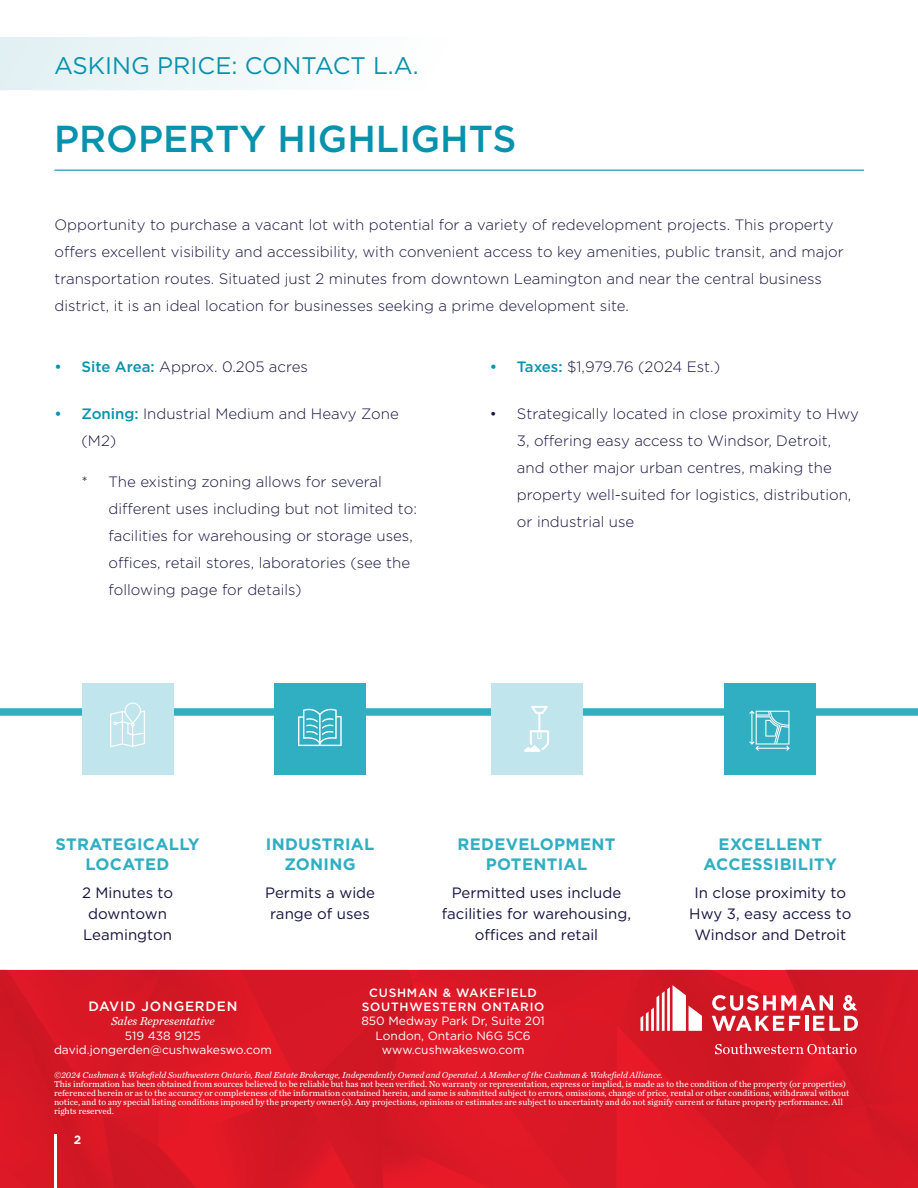
<style>
.page{position:relative;width:918px;height:1188px;background:#fff}
.page>*{position:absolute;margin:0;border:0;box-sizing:border-box;transform-origin:0 0}
.t1{font:500 37.5px "Gotham";color:#0892ae}
.t2{font:24px "Gotham";color:#0892ae}
.Body_Copy___standard{font:700 16.5px/19.8px "Gotham";letter-spacing:.02em;color:#30aec2;text-align:center}
.Bullets{font:300 15px/27px "Gotham";color:#17133f}
.Body_Copy___standard-2{font:15px/21px "Gotham";color:#17133f;text-align:center}
.t3{font:500 13.5px "Gotham";letter-spacing:.06em;color:#fff}
.t4{font:12px/14.4px "Gotham";color:#fff;text-align:center}
.t5{font:500 12px/14.4px "Gotham";letter-spacing:.06em;color:#fff;text-align:center}
.t6{font:italic 12px "Chronicle Text G2";color:#fff}
.t7{font:700 12px "Gotham";color:#fff}
.t8{font:9px/9px "Chronicle Text G2";color:#fff}
.t9{font:italic 9px "Chronicle Text G2";color:#fff}
.s1{font-weight:500;color:#0892ae}
</style>
<div class="page">
<img style="left:0;top:970px;width:918px;height:218px">
<hr style="left:54px;top:1134px;width:3px;height:54px;background:#fff">
<svg style="left:640px;top:985px;width:62px;height:46px"></svg>
<svg style="left:712px;top:995px;width:146px;height:36px"></svg>
<svg style="left:715px;top:1044px;width:142px;height:10px"></svg>
<svg style="left:0;top:37px;width:303px;height:53px"></svg>
<hr style="left:54px;top:170px;width:810px;height:1px;background:#0892ae">
<div style="left:0;top:708px;width:918px;height:8px;background:#30aec2"></div>
<div style="left:274px;top:683px;width:92px;height:92px;background:#30aec2"></div>
<svg style="left:298px;top:709px;width:44px;height:37px"></svg>
<div style="left:724px;top:683px;width:92px;height:92px;background:#30aec2"></div>
<svg style="left:749px;top:710px;width:41px;height:41px"></svg>
<div style="left:82px;top:683px;width:92px;height:92px;background:#c0e5ec"></div>
<svg style="left:110px;top:703px;width:35px;height:44px"></svg>
<div style="left:491px;top:683px;width:91px;height:92px;background:#c0e5ec"></div>
<svg style="left:524px;top:706px;width:25px;height:46px"></svg>
<p class="t2" style="left:54px;top:50px;width:366px">ASKING PRICE: CONTACT L.A.</p>
<p class="t1" style="left:54px;top:114px;width:464px">PROPERTY HIGHLIGHTS</p>
<p class="Bullets" style="left:55px;top:211px;width:791px">Opportunity to purchase a vacant lot with potential for a variety of redevelopment projects. This property offers excellent visibility and accessibility, with convenient access to key amenities, public transit, and major transportation routes. Situated just 2 minutes from downtown Leamington and near the central business district, it is an ideal location for businesses seeking a prime development site.</p>
<p class="Bullets" style="left:55px;top:353px;width:255px"><span class="s1">• Site Area:</span> Approx. 0.205 acres</p>
<p class="Bullets" style="left:82px;top:400px;width:319px;text-indent:-27px"><span class="s1">• Zoning:</span> Industrial Medium and Heavy Zone (M2)</p>
<p class="Bullets" style="left:109px;top:468px;width:310px;text-indent:-27px">* The existing zoning allows for several different uses including but not limited to: facilities for warehousing or storage uses, offices, retail stores, laboratories (see the following page for details)</p>
<p class="Bullets" style="left:490px;top:353px;width:232px"><span class="s1">• Taxes:</span> $1,979.76 (2024 Est.)</p>
<p class="Bullets" style="left:517px;top:400px;width:344px;text-indent:-27px">• Strategically located in close proximity to Hwy 3, offering easy access to Windsor, Detroit, and other major urban centres, making the property well-suited for logistics, distribution, or industrial use</p>
<p class="Body_Copy___standard" style="left:56px;top:834px;width:145px">STRATEGICALLY</p>
<p class="Body_Copy___standard" style="left:86px;top:854px;width:85px">LOCATED</p>
<p class="Body_Copy___standard-2" style="left:82px;top:882px;width:93px">2 Minutes to downtown<br>Leamington</p>
<p class="Body_Copy___standard" style="left:266px;top:834px;width:110px">INDUSTRIAL<br>ZONING</p>
<p class="Body_Copy___standard-2" style="left:265px;top:882px;width:111px">Permits a wide range of uses</p>
<p class="Body_Copy___standard" style="left:457px;top:834px;width:160px">REDEVELOPMENT</p>
<p class="Body_Copy___standard" style="left:486px;top:854px;width:103px">POTENTIAL</p>
<p class="Body_Copy___standard-2" style="left:442px;top:882px;width:191px">Permitted uses include facilities for warehousing, offices and retail</p>
<p class="Body_Copy___standard" style="left:719px;top:834px;width:105px">EXCELLENT</p>
<p class="Body_Copy___standard" style="left:704px;top:854px;width:135px">ACCESSIBILITY</p>
<p class="Body_Copy___standard-2" style="left:689px;top:882px;width:164px">In close proximity to<br>Hwy 3, easy access to<br>Windsor and Detroit</p>
<p class="t3" style="left:88px;top:997px;width:150px">DAVID JONGERDEN</p>
<p class="t6" style="left:111px;top:1012px;width:105px">Sales Representative</p>
<p class="t4" style="left:54px;top:1028px;width:219px">519 438 9125 david.jongerden@cushwakeswo.com</p>
<p class="t5" style="left:362px;top:985px;width:184px">CUSHMAN &amp; WAKEFIELD<br>SOUTHWESTERN ONTARIO</p>
<p class="t4" style="left:361px;top:1014px;width:185px">850 Medway Park Dr, Suite 201<br>London, Ontario N6G 5C6 www.cushwakeswo.com</p>
<p class="t9" style="left:54px;top:1068px;width:611px">©2024 Cushman &amp; Wakefield Southwestern Ontario, Real Estate Brokerage, Independently Owned and Operated. A Member of the Cushman &amp; Wakefield Alliance.</p>
<p class="t8" style="left:54px;top:1079px;width:797px">This information has been obtained from sources believed to be reliable but has not been verified. No warranty or representation, express or implied, is made as to the condition of the property (or properties) referenced herein or as to the accuracy or completeness of the information contained herein, and same is submitted subject to errors, omissions, change of price, rental or other conditions, withdrawal without notice, and to any special listing conditions imposed by the property owner(s). Any projections, opinions or estimates are subject to uncertainty and do not signify current or future property performance. All rights reserved.</p>
<p class="t7" style="left:74px;top:1131px;width:9px">2</p>
</div>
